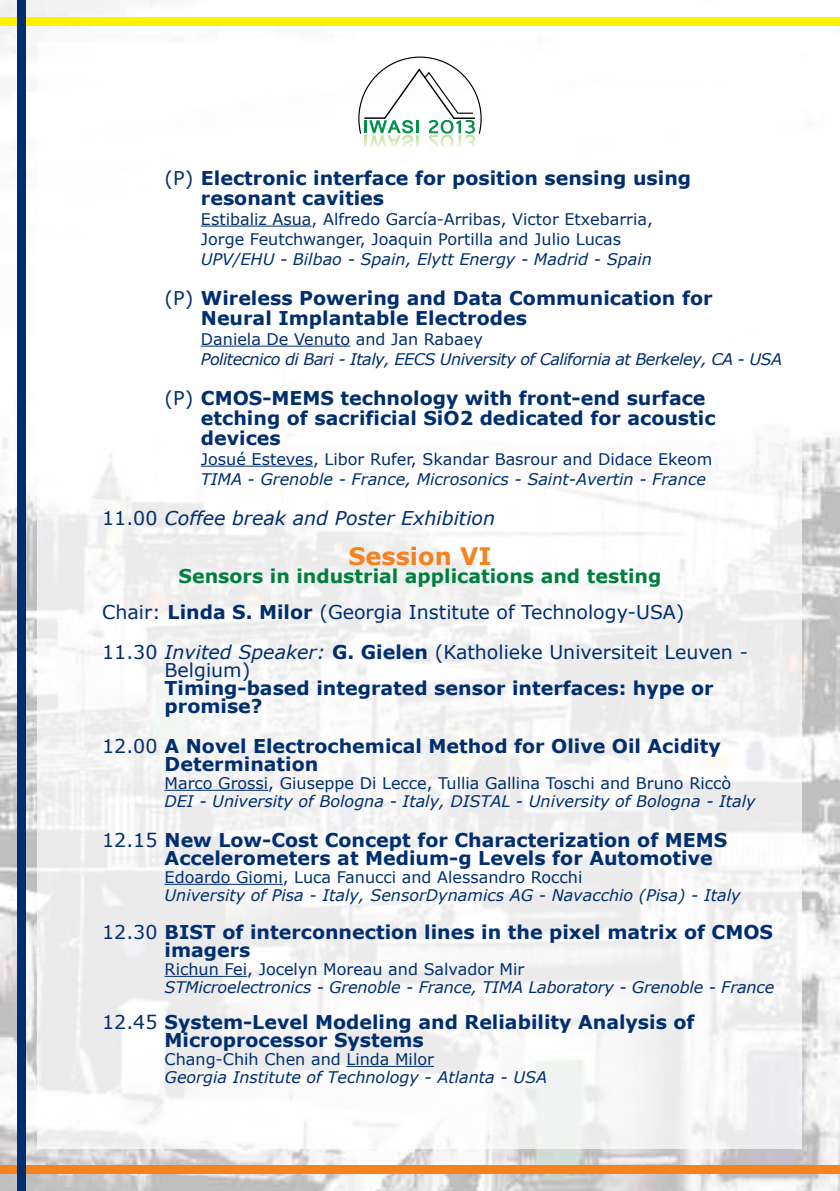
<style>
.page{position:relative;width:840px;height:1191px;background:#fff}
.page>*{position:absolute;margin:0;border:0;box-sizing:border-box;transform-origin:0 0}
.t1{font:700 24px "Verdana";color:#f58220}
.t2{font:700 19px/18px "Verdana";color:#002e6e}
.t3{font:700 19px/36px "Verdana";color:#007f3e}
.t4{font:19px/18px "Verdana";color:#002e6e}
.t5{font:italic 19px "Verdana";color:#002e6e}
.t6{font:16px/20px "Verdana";color:#002e6e}
.t7{font:italic 16px "Verdana";color:#002e6e}
.t8{font:italic 16px "Verdana";letter-spacing:-.035em;color:#002e6e}
.s1{font-weight:400}
.s2{font-style:normal}
.s3{font-weight:400;color:#002e6e}
.s4{color:#002e6e}
.s5{font-style:italic}
.s6{font-weight:700}
</style>
<div class="page">
<img style="left:0;top:0;width:839px;height:1191px">
<div style="left:0;top:17px;width:839px;height:9px;background:#fff200"></div>
<div style="left:0;top:1165px;width:839px;height:9px;background:#f58220"></div>
<div style="left:17px;top:0;width:9px;height:1191px;background:#002e6e"></div>
<div style="left:38px;top:42px;width:763px;height:1106px;background:linear-gradient(to right,#f8f8f8,#f8f8f9)"></div>
<svg style="left:357px;top:56px;width:125px;height:93px"></svg>
<hr style="left:201px;top:226px;width:110px;height:1px;background:#002e6e">
<hr style="left:201px;top:346px;width:149px;height:1px;background:#002e6e">
<hr style="left:201px;top:466px;width:112px;height:1px;background:#002e6e">
<hr style="left:164px;top:790px;width:104px;height:1px;background:#002e6e">
<hr style="left:164px;top:884px;width:118px;height:1px;background:#002e6e">
<hr style="left:164px;top:976px;width:83px;height:1px;background:#002e6e">
<hr style="left:346px;top:1066px;width:87px;height:1px;background:#002e6e">
<p class="t2" style="left:201px;top:168px;width:491px;line-height:20px;text-indent:-36px"><span class="s1">(P)</span> Electronic interface for position sensing using resonant cavities</p>
<p class="t6" style="left:201px;top:209px;width:453px">Estibaliz Asua, Alfredo García-Arribas, Victor Etxebarria,<br>Jorge Feutchwanger, Joaquin Portilla and Julio Lucas</p>
<p class="t7" style="left:201px;top:249px;width:452px">UPV/EHU - Bilbao - Spain, Elytt Energy - Madrid - Spain</p>
<p class="t2" style="left:201px;top:288px;width:513px;line-height:20px;text-indent:-36px"><span class="s1">(P)</span> Wireless Powering and Data Communication for<br>Neural Implantable Electrodes</p>
<p class="t6" style="left:201px;top:329px;width:283px">Daniela De Venuto and Jan Rabaey</p>
<p class="t8" style="left:201px;top:349px;width:582px">Politecnico di Bari - Italy, EECS University of California at Berkeley, CA - USA</p>
<p class="t2" style="left:201px;top:388px;width:516px;line-height:20px;text-indent:-36px"><span class="s1">(P)</span> CMOS-MEMS technology with front-end surface etching of sacrificial SiO2 dedicated for acoustic devices</p>
<p class="t6" style="left:201px;top:449px;width:512px">Josué Esteves, Libor Rufer, Skandar Basrour and Didace Ekeom</p>
<p class="t7" style="left:201px;top:469px;width:506px">TIMA - Grenoble - France, Microsonics - Saint-Avertin - France</p>
<p class="t5" style="left:102px;top:506px;width:394px"><span class="s2">11.00</span> Coffee break and Poster Exhibition</p>
<p class="t1" style="left:348px;top:540px;width:144px">Session VI</p>
<p class="t3" style="left:102px;top:558px;width:583px;text-indent:76px">Sensors in industrial applications and testing<br><span class="s3">Chair:</span> <span class="s4">Linda S. Milor</span> <span class="s3">(Georgia Institute of Technology-USA)</span></p>
<p class="t4" style="left:164px;top:643px;width:584px;text-indent:-62px">11.30 <span class="s5">Invited Speaker:</span> <span class="s6">G. Gielen</span> (Katholieke Universiteit Leuven -<br>Belgium)</p>
<p class="t2" style="left:164px;top:679px;width:550px">Timing-based integrated sensor interfaces: hype or promise?</p>
<p class="t2" style="left:164px;top:737px;width:557px;text-indent:-62px"><span class="s1">12.00</span> A Novel Electrochemical Method for Olive Oil Acidity<br>Determination</p>
<p class="t6" style="left:164px;top:773px;width:568px">Marco Grossi, Giuseppe Di Lecce, Tullia Gallina Toschi and Bruno Riccò</p>
<p class="t7" style="left:164px;top:791px;width:592px">DEI - University of Bologna - Italy, DISTAL - University of Bologna - Italy</p>
<p class="t2" style="left:164px;top:831px;width:564px;text-indent:-62px"><span class="s1">12.15</span> New Low-Cost Concept for Characterization of MEMS<br>Accelerometers at Medium-g Levels for Automotive</p>
<p class="t6" style="left:164px;top:867px;width:419px">Edoardo Giomi, Luca Fanucci and Alessandro Rocchi</p>
<p class="t7" style="left:164px;top:885px;width:577px">University of Pisa - Italy, SensorDynamics AG - Navacchio (Pisa) - Italy</p>
<p class="t2" style="left:164px;top:923px;width:609px;text-indent:-62px"><span class="s1">12.30</span> BIST of interconnection lines in the pixel matrix of CMOS imagers</p>
<p class="t6" style="left:164px;top:959px;width:361px">Richun Fei, Jocelyn Moreau and Salvador Mir</p>
<p class="t7" style="left:164px;top:977px;width:610px">STMicroelectronics - Grenoble - France, TIMA Laboratory - Grenoble - France</p>
<p class="t2" style="left:164px;top:1013px;width:531px;text-indent:-62px"><span class="s1">12.45</span> System-Level Modeling and Reliability Analysis of<br>Microprocessor Systems</p>
<p class="t6" style="left:164px;top:1049px;width:271px">Chang-Chih Chen and Linda Milor</p>
<p class="t7" style="left:164px;top:1067px;width:383px">Georgia Institute of Technology - Atlanta - USA</p>
</div>
